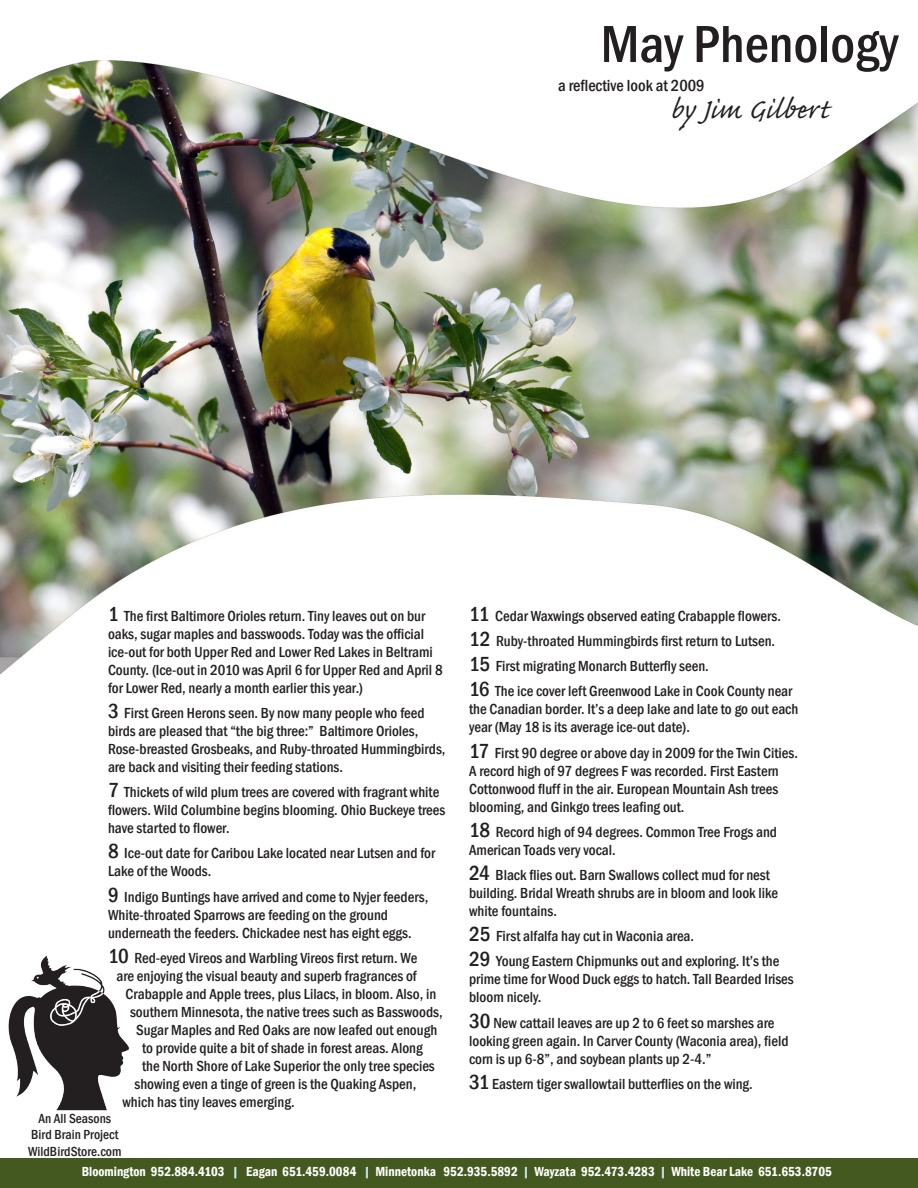
<style>
.page{position:relative;width:918px;height:1188px;background:#fff}
.page>*{position:absolute;margin:0;border:0;box-sizing:border-box;transform-origin:0 0}
.t1{font:500 condensed 54px "Franklin Gothic";color:#231f20}
.t2{font:36px "Caflisch Script Pro";letter-spacing:.005em;color:#231f20}
.t3{font:500 condensed 16.5px "Franklin Gothic";color:#231f20}
.t4{font:500 condensed 15px/18px "Franklin Gothic";color:#231f20}
.t5{font:600 condensed 13.5px "Franklin Gothic";color:#fff}
.t6{font:500 condensed 13.5px "Franklin Gothic";color:#231f20}
.s1{font-size:21px}
.s2{color:#cee8f4}
</style>
<div class="page">
<img style="left:0;top:61px;width:918px;height:614px">
<img style="left:8px;top:956px;width:122px;height:155px">
<div style="left:0;top:1158px;width:918px;height:30px;background:#44591f"></div>
<p class="t1" style="left:601px;top:9px;width:299px">May Phenology</p>
<p class="t2" style="left:671px;top:91px;width:159px">by Jim Gilbert</p>
<p class="t3" style="left:558px;top:75px;width:148px">a reflective look at 2009</p>
<p class="t4" style="left:108px;top:607px;width:336px"><span class="s1">1</span> The first Baltimore Orioles return. Tiny leaves out on bur oaks, sugar maples and basswoods. Today was the official ice-out for both Upper Red and Lower Red Lakes in Beltrami County. (Ice-out in 2010 was April 6 for Upper Red and April 8 for Lower Red, nearly a month earlier this year.)</p>
<p class="t4" style="left:108px;top:704px;width:339px"><span class="s1">3</span> First Green Herons seen. By now many people who feed birds are pleased that “the big three:” Baltimore Orioles, Rose-breasted Grosbeaks, and Ruby-throated Hummingbirds, are back and visiting their feeding stations.</p>
<p class="t4" style="left:108px;top:783px;width:339px"><span class="s1">7</span> Thickets of wild plum trees are covered with fragrant white flowers. Wild Columbine begins blooming. Ohio Buckeye trees have started to flower.</p>
<p class="t4" style="left:108px;top:844px;width:329px"><span class="s1">8</span> Ice-out date for Caribou Lake located near Lutsen and for<br>Lake of the Woods.</p>
<p class="t4" style="left:108px;top:887px;width:322px"><span class="s1">9</span> Indigo Buntings have arrived and come to Nyjer feeders,<br>White-throated Sparrows are feeding on the ground underneath the feeders. Chickadee nest has eight eggs.</p>
<p class="t4" style="left:108px;top:949px;width:311px"><span class="s1">10</span> Red-eyed Vireos and Warbling Vireos first return. We</p>
<p class="t4" style="left:117px;top:967px;width:302px">are enjoying the visual beauty and superb fragrances of</p>
<p class="t4" style="left:126px;top:985px;width:312px">Crabapple and Apple trees, plus Lilacs, in bloom. Also, in</p>
<p class="t4" style="left:130px;top:1003px;width:314px">southern Minnesota, the native trees such as Basswoods,</p>
<p class="t4" style="left:136px;top:1021px;width:303px">Sugar Maples and Red Oaks are now leafed out enough</p>
<p class="t4" style="left:142px;top:1039px;width:282px">to provide quite a bit of shade in forest areas. Along</p>
<p class="t4" style="left:142px;top:1057px;width:294px">the North Shore of Lake Superior the only tree species</p>
<p class="t4" style="left:135px;top:1075px;width:283px">showing even a tinge of green is the Quaking Aspen,</p>
<p class="t4" style="left:123px;top:1093px;width:174px">which has tiny leaves emerging.</p>
<p class="t4" style="left:469px;top:607px;width:313px"><span class="s1">11</span> Cedar Waxwings observed eating Crabapple flowers.</p>
<p class="t4" style="left:469px;top:632px;width:308px"><span class="s1">12</span> Ruby-throated Hummingbirds first return to Lutsen.</p>
<p class="t4" style="left:469px;top:657px;width:241px"><span class="s1">15</span> First migrating Monarch Butterfly seen.</p>
<p class="t4" style="left:469px;top:682px;width:331px"><span class="s1">16</span> The ice cover left Greenwood Lake in Cook County near the Canadian border. It’s a deep lake and late to go out each year (May 18 is its average ice-out date).</p>
<p class="t4" style="left:469px;top:743px;width:330px"><span class="s1">17</span> First 90 degree or above day in 2009 for the Twin Cities.<br>A record high of 97 degrees F was recorded. First Eastern Cottonwood fluff in the air. European Mountain Ash trees blooming, and Ginkgo trees leafing out.</p>
<p class="t4" style="left:469px;top:823px;width:309px"><span class="s1">18</span> Record high of 94 degrees. Common Tree Frogs and<br>American Toads very vocal.</p>
<p class="t4" style="left:469px;top:866px;width:310px"><span class="s1">24</span> Black flies out. Barn Swallows collect mud for nest building. Bridal Wreath shrubs are in bloom and look like white fountains.</p>
<p class="t4" style="left:469px;top:927px;width:227px"><span class="s1">25</span> First alfalfa hay cut in Waconia area.</p>
<p class="t4" style="left:469px;top:952px;width:326px"><span class="s1">29</span> Young Eastern Chipmunks out and exploring. It’s the prime time for Wood Duck eggs to hatch. Tall Bearded Irises bloom nicely.</p>
<p class="t4" style="left:469px;top:1013px;width:321px"><span class="s1">30</span> New cattail leaves are up 2 to 6 feet so marshes are looking green again. In Carver County (Waconia area), field corn is up 6-8”, and soybean plants up 2-4.”</p>
<p class="t4" style="left:469px;top:1075px;width:285px"><span class="s1">31</span> Eastern tiger swallowtail butterflies on the wing.</p>
<p class="t6" style="left:38px;top:1110px;width:74px">An All Seasons</p>
<p class="t6" style="left:31px;top:1126px;width:89px">Bird Brain Project</p>
<p class="t6" style="left:28px;top:1142px;width:95px">WildBirdStore.com</p>
<p class="t5" style="left:82px;top:1163px;width:752px">Bloomington 952.884.4103 <span class="s2">|</span> Eagan 651.459.0084 <span class="s2">|</span> Minnetonka 952.935.5892 <span class="s2">|</span> Wayzata 952.473.4283 <span class="s2">|</span> White Bear Lake 651.653.8705</p>
</div>
